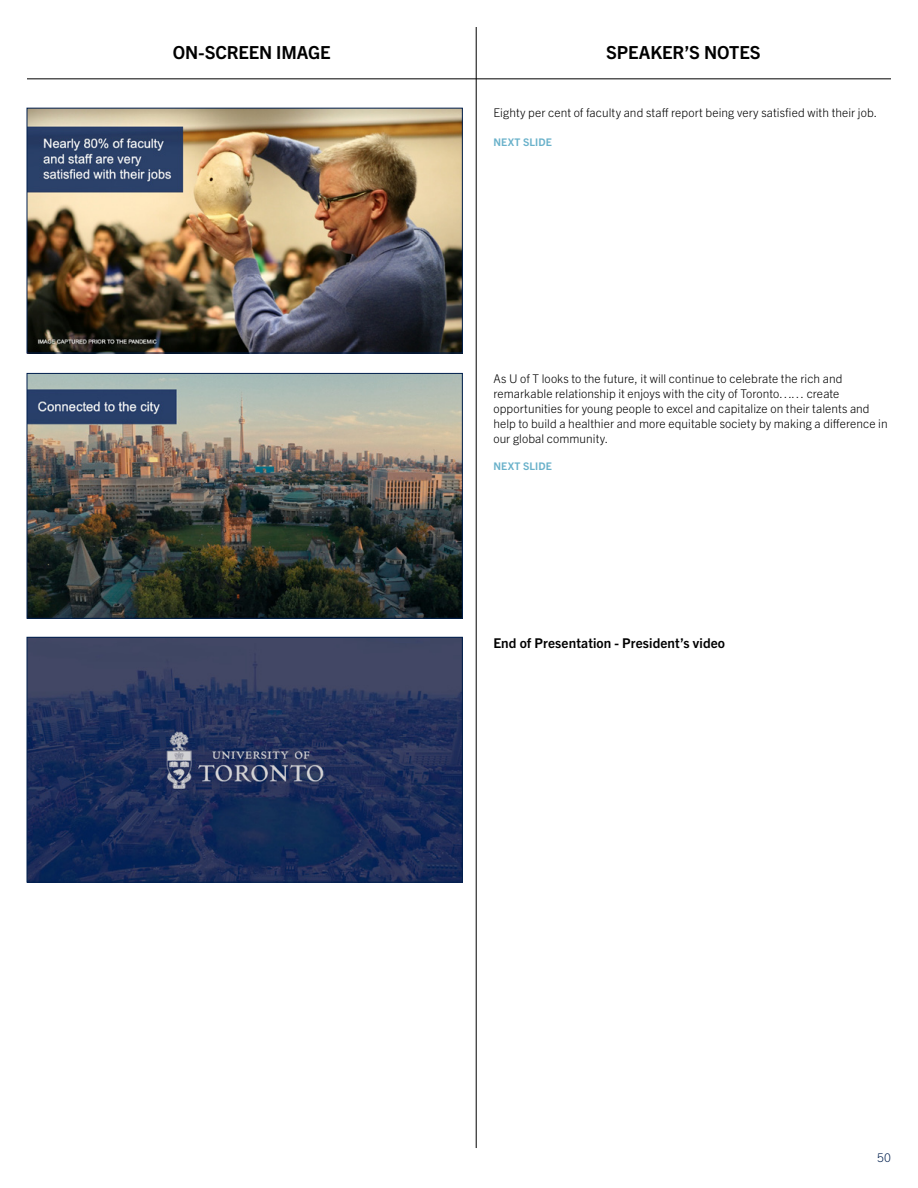
<style>
.page{position:relative;width:918px;height:1188px;background:#fff}
.page>*{position:absolute;margin:0;border:0;box-sizing:border-box;transform-origin:0 0}
.t1{font:700 18px "Trade Gothic Next LT Pro";letter-spacing:-.01em;color:#000}
.t2{font:700 13.5px "Trade Gothic Next LT Pro";letter-spacing:.01em;color:#000}
.t3{font:300 12px/15px "Trade Gothic Next LT Pro";letter-spacing:.005em;color:#000}
.t4{font:300 12px "Trade Gothic Next LT Pro";color:#001f4e}
.t5{font:700 10.5px "Trade Gothic Next LT Pro";letter-spacing:.015em;color:#69b1ca}
</style>
<div class="page">
<hr style="left:27px;top:79px;width:864px;height:1px;background:#000">
<hr style="left:476px;top:27px;width:1px;height:1121px;background:#000">
<img style="left:29px;top:110px;width:431px;height:241px">
<div style="left:27px;top:108px;width:435px;height:245px;border:1px solid #001f4e"></div>
<img style="left:29px;top:375px;width:431px;height:241px">
<div style="left:27px;top:373px;width:435px;height:245px;border:1px solid #001f4e"></div>
<img style="left:29px;top:639px;width:431px;height:241px">
<div style="left:27px;top:637px;width:435px;height:245px;border:1px solid #001f4e"></div>
<h1 class="t1" style="left:173px;top:40px;width:159px">ON-SCREEN IMAGE</h1>
<h1 class="t1" style="left:606px;top:40px;width:156px">SPEAKER’S NOTES</h1>
<p class="t3" style="left:493px;top:105px;width:385px">Eighty per cent of faculty and staff report being very satisfied with their job.</p>
<p class="t5" style="left:493px;top:135px;width:60px">NEXT SLIDE</p>
<p class="t3" style="left:493px;top:370px;width:396px">As U of T looks to the future, it will continue to celebrate the rich and remarkable relationship it enjoys with the city of Toronto…… create opportunities for young people to excel and capitalize on their talents and help to build a healthier and more equitable society by making a difference in our global community.</p>
<p class="t5" style="left:493px;top:459px;width:60px">NEXT SLIDE</p>
<p class="t2" style="left:493px;top:634px;width:233px">End of Presentation - President’s video</p>
<p class="t4" style="left:877px;top:1149px;width:15px">50</p>
</div>
